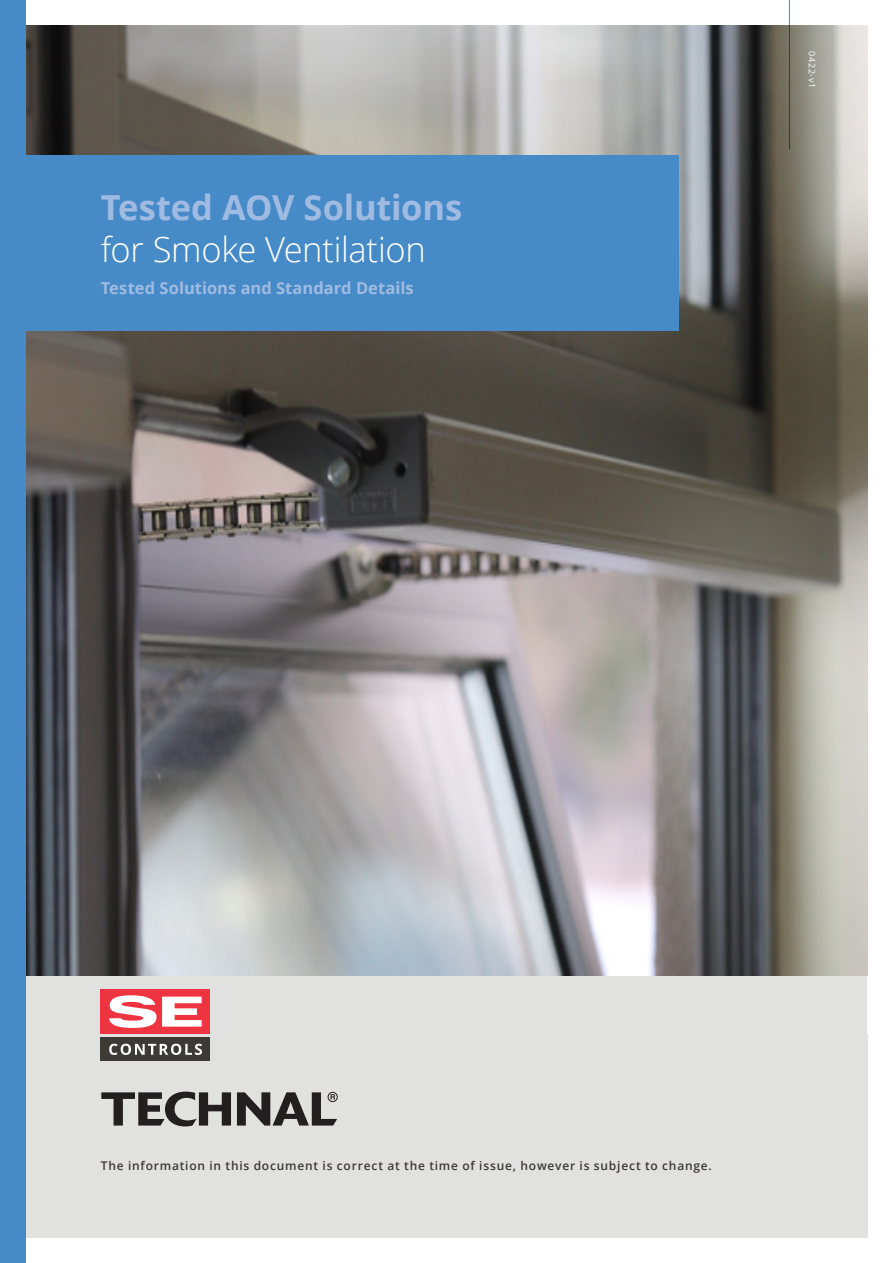
<style>
.page{position:relative;width:893px;height:1263px;background:#fff}
.page>*{position:absolute;margin:0;border:0;box-sizing:border-box;transform-origin:0 0}
.main{font:300 34.5px/41.4px "Open Sans";letter-spacing:-.01em;color:#fff}
.Main{font:700 16.5px "Open Sans";color:#a0bbe1}
.t1{font:600 12px "Open Sans";letter-spacing:.065em;color:#3d3934}
.t2{font:9px "Open Sans";letter-spacing:.085em;color:#fff}
.s1{font-weight:700;color:#a0bbe1}
</style>
<div class="page">
<div style="left:26px;top:26px;width:841px;height:1014px;background:#e1e1df"></div>
<img style="left:26px;top:26px;width:841px;height:950px">
<div style="left:0;top:1034px;width:867px;height:203px;background:#e1e1df"></div>
<div style="left:0;top:0;width:26px;height:1263px;background:#478ac8"></div>
<div style="left:0;top:155px;width:678px;height:176px;background:#478ac8"></div>
<div style="left:101px;top:1038px;width:109px;height:23px;background:#3d3934"></div>
<div style="left:101px;top:989px;width:109px;height:45px;background:#ee3341"></div>
<svg style="left:109px;top:995px;width:93px;height:60px"></svg>
<hr style="left:789px;top:0;width:1px;height:149px;background:#478ac8">
<svg style="left:101px;top:1091px;width:130px;height:35px"></svg>
<div style="left:328px;top:1092px;width:10px;height:10px;border:1px solid #231f20;border-radius:50%"></div>
<svg style="left:237px;top:1092px;width:100px;height:33px"></svg>
<p class="main" style="left:101px;top:186px;width:363px"><span class="s1">Tested AOV Solutions </span>for Smoke Ventilation</p>
<p class="Main" style="left:101px;top:276px;width:314px">Tested Solutions and Standard Details</p>
<p class="t2" style="left:818px;top:51px;width:39px;rotate:90deg">0422-v1</p>
<p class="t1" style="left:101px;top:1157px;width:613px">The information in this document is correct at the time of issue, however is subject to change.</p>
</div>
